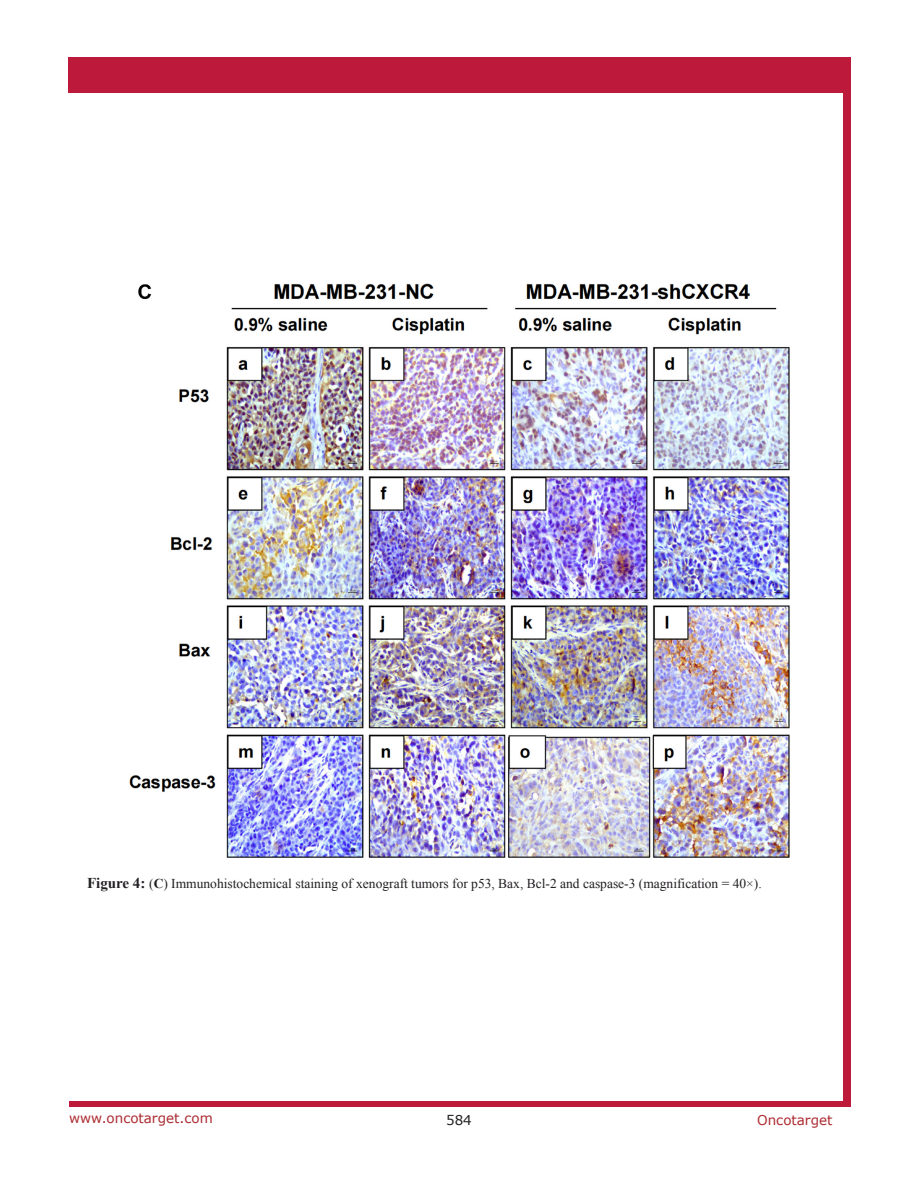
<style>
.page{position:relative;width:918px;height:1188px;background:#fff}
.page>*{position:absolute;margin:0;border:0;box-sizing:border-box;transform-origin:0 0}
.FigureText{font:13.5px "Times New Roman";color:#221f22}
.t1{font:13.5px "Verdana";color:#ac2b31}
.t2{font:13.5px "Verdana";color:#221f22}
.s1{font-weight:700;font-size:15px}
.s2{font-weight:700}
</style>
<div class="page">
<div style="left:68px;top:57px;width:782px;height:36px;background:#bd1a3b"></div>
<img style="left:129px;top:283px;width:661px;height:575px">
<p class="FigureText" style="left:87px;top:875px;width:676px"><span class="s1">Figure 4:</span> (<span class="s2">C</span>) Immunohistochemical staining of xenograft tumors for p53, Bax, Bcl-2 and caspase-3 (magnification = 40×).</p>
<p class="t1" style="left:69px;top:1109px;width:145px">www.oncotarget.com</p>
<p class="t2" style="left:446px;top:1111px;width:27px">584</p>
<p class="t1" style="left:757px;top:1111px;width:77px">Oncotarget</p>
</div>
